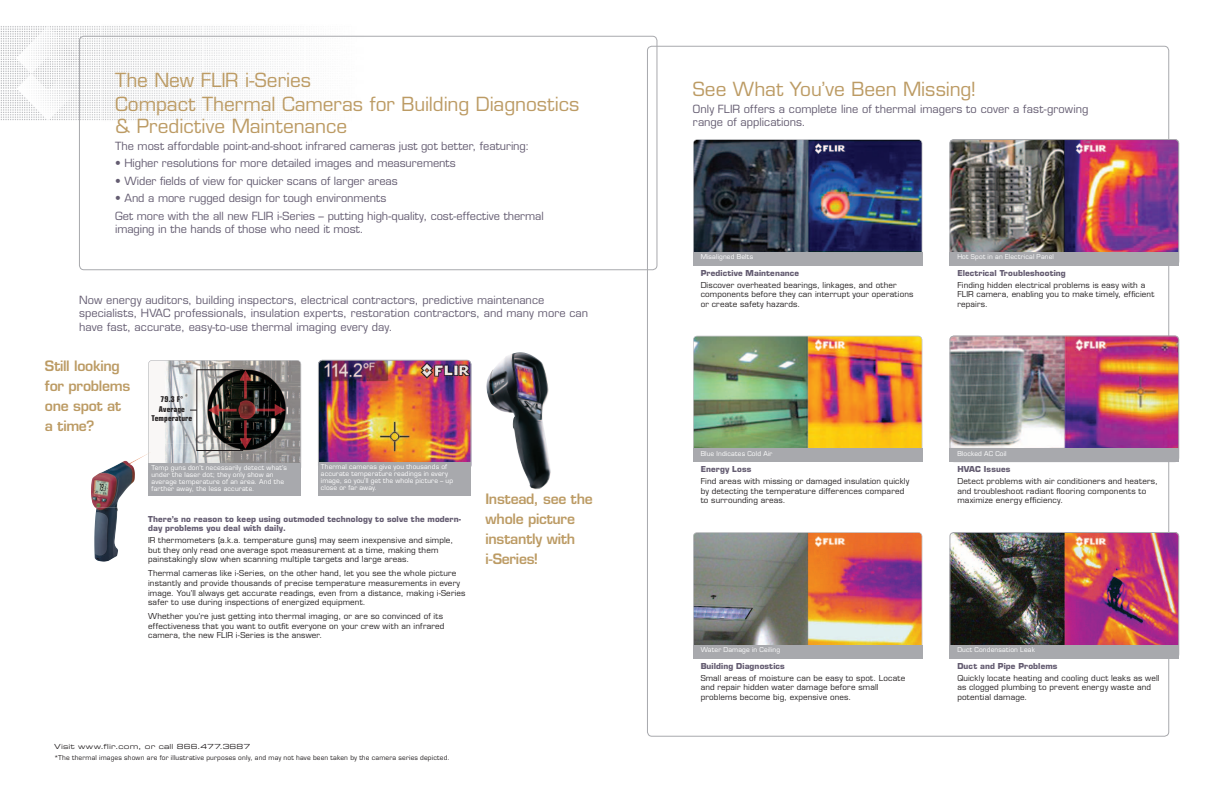
<style>
.page{position:relative;width:1224px;height:792px;background:#fff}
.page>*{position:absolute;margin:0;border:0;box-sizing:border-box;transform-origin:0 0}
.t1{font:19px/24.2px "Eurostile LT Std";letter-spacing:-.005em;color:#bc9b64}
.t2{font:600 14px/20px "Eurostile LT Std";letter-spacing:-.02em;color:#bc9b64}
.t3{font:11px/13.2px "Eurostile LT Std";color:#645c71}
.t4{font:8px/9.6px "Eurostile LT Std";letter-spacing:.02em;color:#231f20}
.t5{font:700 8px/9.6px "Eurostile LT Std";letter-spacing:.015em;color:#645c71}
.t6{font:700 condensed 8px/9.6px "Eurostile LT Std";letter-spacing:.015em;color:#231f20;text-align:center}
.t7{font:7px "Eurostile LT Std Ex 2";letter-spacing:.025em;color:#231f20}
.t8{font:6.5px/7px "Eurostile LT Std";letter-spacing:.025em;color:#fff}
.t9{font:6.5px "Eurostile LT Std";letter-spacing:.025em;color:#231f20}
</style>
<div class="page">
<img style="left:0;top:26px;width:373px;height:95px">
<div style="left:79px;top:36px;width:578px;height:234px;border:1px solid #a8a9ad;border-radius:4px"></div>
<img style="left:693px;top:139px;width:229px;height:113px">
<div style="left:693px;top:252px;width:229px;height:13px;background:#a8a9ad"></div>
<img style="left:815px;top:143px;width:31px;height:11px">
<img style="left:693px;top:336px;width:229px;height:113px">
<div style="left:693px;top:449px;width:229px;height:13px;background:#a8a9ad"></div>
<img style="left:815px;top:340px;width:31px;height:10px">
<svg style="left:693px;top:532px;width:229px;height:113px;background:#a57a6f"></svg>
<div style="left:693px;top:645px;width:229px;height:13px;background:#a8a9ad"></div>
<img style="left:815px;top:536px;width:31px;height:11px">
<img style="left:950px;top:139px;width:229px;height:113px">
<div style="left:950px;top:139px;width:229px;height:126px;border:1px solid #a8a9ad;border-radius:4px"></div>
<div style="left:950px;top:252px;width:229px;height:13px;background:#a8a9ad"></div>
<img style="left:1075px;top:143px;width:31px;height:11px">
<img style="left:950px;top:336px;width:229px;height:112px">
<div style="left:950px;top:336px;width:229px;height:126px;border:1px solid #a8a9ad;border-radius:4px"></div>
<div style="left:950px;top:449px;width:229px;height:13px;background:#a8a9ad"></div>
<img style="left:1075px;top:340px;width:31px;height:10px">
<img style="left:950px;top:532px;width:229px;height:113px">
<div style="left:950px;top:532px;width:229px;height:126px;border:1px solid #a8a9ad;border-radius:4px"></div>
<div style="left:950px;top:645px;width:229px;height:13px;background:#a8a9ad"></div>
<img style="left:1075px;top:536px;width:31px;height:11px">
<img style="left:319px;top:360px;width:152px;height:102px">
<div style="left:318px;top:360px;width:153px;height:109px;border:1px solid #a8a9ad;border-radius:4px"></div>
<div style="left:318px;top:462px;width:153px;height:33px;background:#a8a9ad"></div>
<div style="left:148px;top:463px;width:153px;height:32px;background:#a8a9ad"></div>
<img style="left:91px;top:454px;width:56px;height:53px">
<img style="left:94px;top:507px;width:24px;height:55px">
<svg style="left:148px;top:360px;width:153px;height:103px;background:#8f8b8a"></svg>
<img style="left:486px;top:352px;width:65px;height:137px">
<h1 class="t1" style="left:115px;top:68px;width:466px">The New FLIR i-Series<br>Compact Thermal Cameras for Building Diagnostics</h1>
<h1 class="t1" style="left:115px;top:114px;width:234px">&amp; Predictive Maintenance</h1>
<h3 class="t3" style="left:115px;top:139px;width:415px">The most affordable point-and-shoot infrared cameras just got better, featuring:</h3>
<h3 class="t3" style="left:115px;top:157px;width:342px">• Higher resolutions for more detailed images and measurements</h3>
<h3 class="t3" style="left:115px;top:174px;width:284px">• Wider fields of view for quicker scans of larger areas</h3>
<h3 class="t3" style="left:115px;top:190px;width:430px;line-height:17.5px">• And a more rugged design for tough environments<br>Get more with the all new FLIR i-Series – putting high-quality, cost-effective thermal</h3>
<h3 class="t3" style="left:115px;top:223px;width:250px">imaging in the hands of those who need it most.</h3>
<p class="t3" style="left:79px;top:294px;width:511px">Now energy auditors, building inspectors, electrical contractors, predictive maintenance specialists, HVAC professionals, insulation experts, restoration contractors, and many more can have fast, accurate, easy-to-use thermal imaging every day.</p>
<h2 class="t2" style="left:45px;top:355px;width:87px">Still looking for problems one spot at a time?</h2>
<p class="t6" style="left:152px;top:394px;width:42px">79.3 F°<br>Average<br>Temperature</p>
<p class="t8" style="left:151px;top:464px;width:137px">Temp guns don’t necessarily detect what’s under the laser dot; they only show an average temperature of an area. And the farther away, the less accurate.</p>
<p class="t8" style="left:321px;top:463px;width:134px">Thermal cameras give you thousands of accurate temperature readings in every image, so you’ll get the whole picture – up close or far away.</p>
<p class="t5" style="left:148px;top:514px;width:315px">There’s no reason to keep using outmoded technology to solve the modern&shy;day problems you deal with daily.</p>
<p class="t4" style="left:148px;top:536px;width:306px">IR thermometers (a.k.a. temperature guns) may seem inexpensive and simple, but they only read one average spot measurement at a time, making them painstakingly slow when scanning multiple targets and large areas.</p>
<p class="t4" style="left:148px;top:569px;width:319px">Thermal cameras like i-Series, on the other hand, let you see the whole picture instantly and provide thousands of precise temperature measurements in every image. You’ll always get accurate readings, even from a distance, making i-Series safer to use during inspections of energized equipment.</p>
<p class="t4" style="left:148px;top:611px;width:298px">Whether you’re just getting into thermal imaging, or are so convinced of its effectiveness that you want to outfit everyone on your crew with an infrared camera, the new FLIR i-Series is the answer.</p>
<h2 class="t2" style="left:486px;top:489px;width:109px">Instead, see the whole picture instantly with i-Series!</h2>
<p class="t7" style="left:54px;top:742px;width:198px">Visit www.flir.com, or call 866.477.3687</p>
<p class="t9" style="left:54px;top:754px;width:397px">*The thermal images shown are for illustrative purposes only, and may not have been taken by the camera series depicted.</p>
<h1 class="t1" style="left:693px;top:77px;width:285px">See What You’ve Been Missing!</h1>
<h3 class="t3" style="left:693px;top:103px;width:397px">Only FLIR offers a complete line of thermal imagers to cover a fast-growing range of applications.</h3>
<p class="t8" style="left:701px;top:253px;width:54px">Misaligned Belts</p>
<p class="t5" style="left:701px;top:268px;width:100px">Predictive Maintenance</p>
<p class="t4" style="left:701px;top:280px;width:214px">Discover overheated bearings, linkages, and other components before they can interrupt your operations or create safety hazards.</p>
<p class="t8" style="left:957px;top:253px;width:98px">Hot Spot in an Electrical Panel</p>
<p class="t5" style="left:957px;top:268px;width:110px">Electrical Troubleshooting</p>
<p class="t4" style="left:957px;top:280px;width:199px">Finding hidden electrical problems is easy with a<br>FLIR camera, enabling you to make timely, efficient repairs.</p>
<p class="t8" style="left:701px;top:450px;width:73px">Blue Indicates Cold Air</p>
<p class="t5" style="left:701px;top:465px;width:52px">Energy Loss</p>
<p class="t4" style="left:701px;top:476px;width:210px">Find areas with missing or damaged insulation quickly by detecting the temperature differences compared to surrounding areas.</p>
<p class="t8" style="left:957px;top:450px;width:51px">Blocked AC Coil</p>
<p class="t5" style="left:957px;top:465px;width:55px">HVAC Issues</p>
<p class="t4" style="left:957px;top:476px;width:202px">Detect problems with air conditioners and heaters, and troubleshoot radiant ooring components to maximize energy efficiency.</p>
<p class="t8" style="left:701px;top:646px;width:81px">Water Damage in Ceiling</p>
<p class="t5" style="left:701px;top:661px;width:86px">Building Diagnostics</p>
<p class="t4" style="left:701px;top:673px;width:206px">Small areas of moisture can be easy to spot. Locate and repair hidden water damage before small problems become big, expensive ones.</p>
<p class="t8" style="left:957px;top:646px;width:79px">Duct Condensation Leak</p>
<p class="t5" style="left:957px;top:661px;width:102px">Duct and Pipe Problems</p>
<p class="t4" style="left:957px;top:673px;width:204px">Quickly locate heating and cooling duct leaks as well as clogged plumbing to prevent energy waste and potential damage.</p>
</div>
